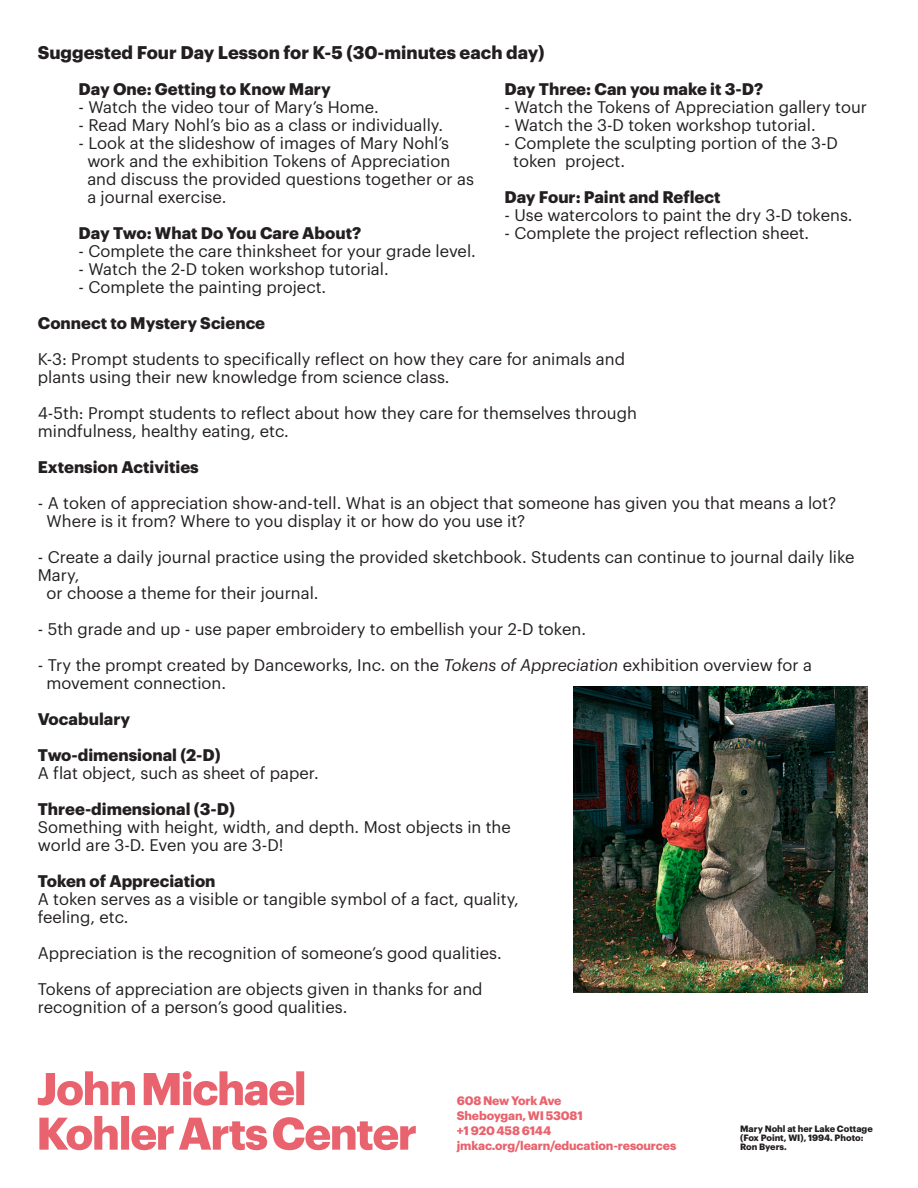
<style>
.page{position:relative;width:918px;height:1188px;background:#fff}
.page>*{position:absolute;margin:0;border:0;box-sizing:border-box;transform-origin:0 0}
.t1{font:700 18px "Graphik";color:#231f20}
.t2{font:16.5px/18px "Graphik";color:#231f20}
.t3{font:700 16.5px "Graphik";color:#231f20}
.t4{font:700 12.15px/14.9px "Graphik";letter-spacing:-.01em;color:#e9636e}
.t5{font:700 9px/9px "Graphik";color:#231f20}
.s1{font-style:italic}
</style>
<div class="page">
<svg style="left:39px;top:1116px;width:377px;height:34px"></svg>
<svg style="left:38px;top:1071px;width:266px;height:35px"></svg>
<img style="left:574px;top:687px;width:294px;height:305px">
<p class="t1" style="left:38px;top:39px;width:508px">Suggested Four Day Lesson for K-5 (30-minutes each day)</p>
<p class="t3" style="left:79px;top:76px;width:254px">Day One: Getting to Know Mary</p>
<p class="t2" style="left:79px;top:96px;width:302px">- Watch the video tour of Mary’s Home.</p>
<p class="t2" style="left:79px;top:114px;width:366px">- Read Mary Nohl’s bio as a class or individually.</p>
<p class="t2" style="left:79px;top:132px;width:372px">- Look at the slideshow of images of Mary Nohl’s</p>
<p class="t2" style="left:87px;top:150px;width:364px">work and the exhibition Tokens of Appreciation</p>
<p class="t2" style="left:87px;top:168px;width:388px">and discuss the provided questions together or as</p>
<p class="t2" style="left:87px;top:186px;width:141px">a journal exercise.</p>
<p class="t3" style="left:79px;top:220px;width:284px">Day Two: What Do You Care About?</p>
<p class="t2" style="left:79px;top:240px;width:399px">- Complete the care thinksheet for your grade level.</p>
<p class="t2" style="left:79px;top:258px;width:312px">- Watch the 2-D token workshop tutorial.</p>
<p class="t2" style="left:79px;top:276px;width:249px">- Complete the painting project.</p>
<p class="t3" style="left:505px;top:76px;width:260px">Day Three: Can you make it 3-D?</p>
<p class="t2" style="left:505px;top:96px;width:364px">- Watch the Tokens of Appreciation gallery tour</p>
<p class="t2" style="left:505px;top:114px;width:313px">- Watch the 3-D token workshop tutorial.</p>
<p class="t2" style="left:505px;top:132px;width:335px">- Complete the sculpting portion of the 3-D</p>
<p class="t2" style="left:513px;top:150px;width:113px">token project.</p>
<p class="t3" style="left:505px;top:184px;width:218px">Day Four: Paint and Reflect</p>
<p class="t2" style="left:505px;top:204px;width:350px">- Use watercolors to paint the dry 3-D tokens.</p>
<p class="t2" style="left:505px;top:222px;width:306px">- Complete the project reflection sheet.</p>
<p class="t3" style="left:38px;top:310px;width:229px">Connect to Mystery Science</p>
<p class="t2" style="left:38px;top:349px;width:589px">K-3: Prompt students to specifically reflect on how they care for animals and</p>
<p class="t2" style="left:38px;top:367px;width:413px">plants using their new knowledge from science class.</p>
<p class="t2" style="left:38px;top:403px;width:601px">4-5th: Prompt students to reflect about how they care for themselves through</p>
<p class="t2" style="left:38px;top:421px;width:253px">mindfulness, healthy eating, etc.</p>
<p class="t3" style="left:38px;top:454px;width:162px">Extension Activities</p>
<p class="t2" style="left:38px;top:493px;width:800px">- A token of appreciation show-and-tell. What is an object that someone has given you that means a lot?</p>
<p class="t2" style="left:47px;top:511px;width:480px">Where is it from? Where to you display it or how do you use it?</p>
<p class="t2" style="left:38px;top:547px;width:818px">- Create a daily journal practice using the provided sketchbook. Students can continue to journal daily like<br>Mary,</p>
<p class="t2" style="left:47px;top:583px;width:274px">or choose a theme for their journal.</p>
<p class="t2" style="left:38px;top:619px;width:550px">- 5th grade and up - use paper embroidery to embellish your 2-D token.</p>
<p class="t2" style="left:38px;top:655px;width:776px">- Try the prompt created by Danceworks, Inc. on the <span class="s1">Tokens of Appreciation</span> exhibition overview for a</p>
<p class="t2" style="left:47px;top:673px;width:181px">movement connection.</p>
<p class="t3" style="left:38px;top:706px;width:94px">Vocabulary</p>
<p class="t3" style="left:38px;top:742px;width:184px">Two-dimensional (2-D)</p>
<p class="t2" style="left:38px;top:763px;width:282px">A flat object, such as sheet of paper.</p>
<p class="t3" style="left:38px;top:796px;width:199px">Three-dimensional (3-D)</p>
<p class="t2" style="left:38px;top:817px;width:475px">Something with height, width, and depth. Most objects in the world are 3-D. Even you are 3-D!</p>
<p class="t3" style="left:38px;top:868px;width:179px">Token of Appreciation</p>
<p class="t2" style="left:38px;top:889px;width:483px">A token serves as a visible or tangible symbol of a fact, quality, feeling, etc.</p>
<p class="t2" style="left:38px;top:943px;width:466px">Appreciation is the recognition of someone’s good qualities.</p>
<p class="t2" style="left:38px;top:979px;width:446px">Tokens of appreciation are objects given in thanks for and recognition of a person’s good qualities.</p>
<p class="t4" style="left:457px;top:1092px;width:106px">608 New York Ave</p>
<p class="t4" style="left:457px;top:1107px;width:127px">Sheboygan, WI 53081 +1 920 458 6144</p>
<p class="t4" style="left:457px;top:1137px;width:221px">jmkac.org/learn/education-resources</p>
<p class="t5" style="left:740px;top:1124px;width:134px">Mary Nohl at her Lake Cottage (Fox Point, WI), 1994. Photo:<br>Ron Byers.</p>
</div>
